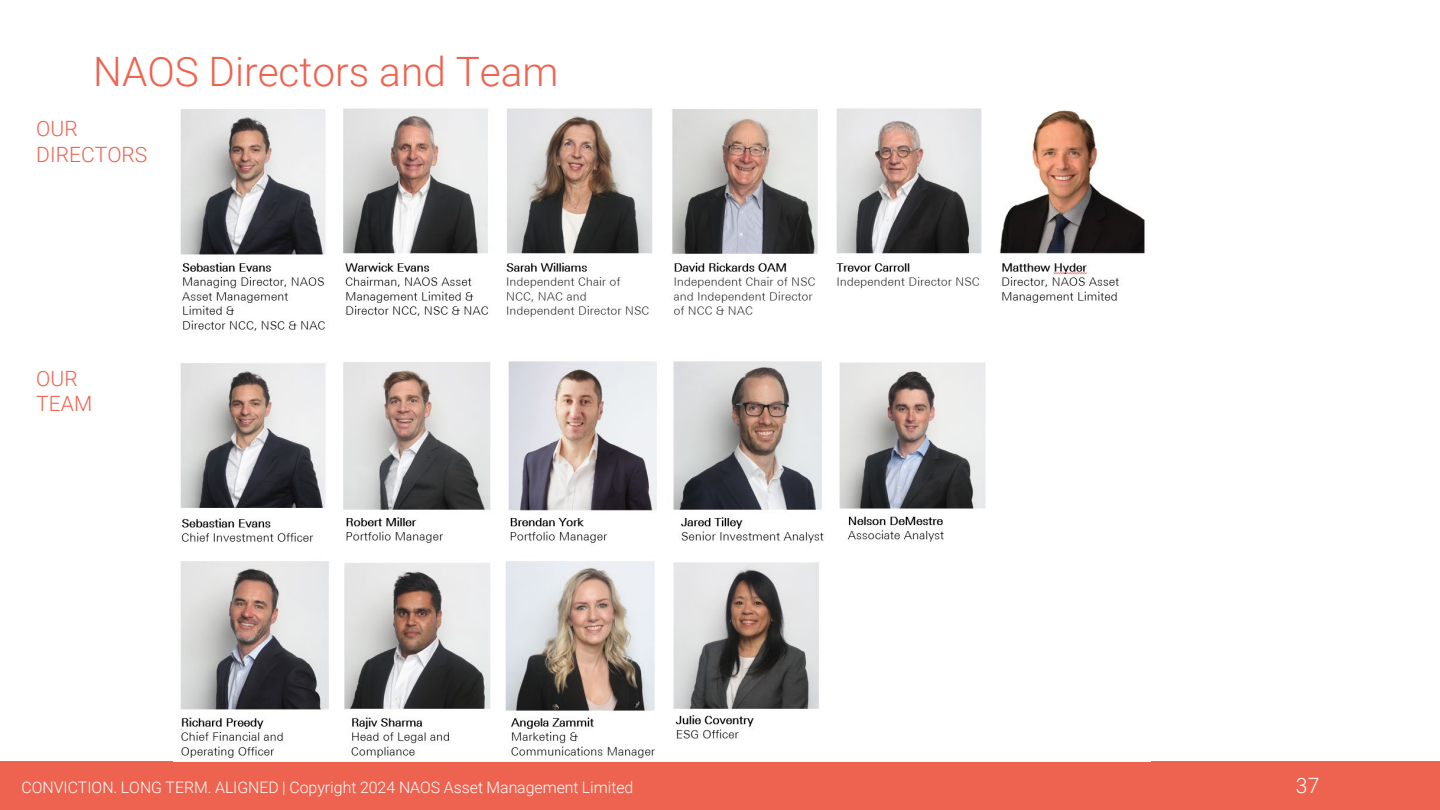
<style>
.page{position:relative;width:1440px;height:810px;background:#fff}
.page>*{position:absolute;margin:0;border:0;box-sizing:border-box;transform-origin:0 0}
.t1{font:300 40.5px "Roboto";color:#ee634f}
.t2{font:300 21px/25.2px "Roboto";color:#ee634f}
.t3{font:300 21px "Roboto";color:#fff}
.t4{font:300 15.9px "Roboto";color:#fff}
</style>
<div class="page">
<div style="left:0;top:761px;width:1440px;height:49px;background:#ee634f"></div>
<img style="left:180px;top:108px;width:965px;height:650px">
<h2 class="t1" style="left:93px;top:43px;width:467px">NAOS Directors and Team</h2>
<p class="t2" style="left:36px;top:116px;width:113px">OUR<br>DIRECTORS</p>
<p class="t2" style="left:36px;top:365px;width:43px">OUR</p>
<p class="t2" style="left:36px;top:390px;width:58px">TEAM</p>
<p class="t4" style="left:22px;top:776px;width:613px">CONVICTION. LONG TERM. ALIGNED | Copyright 2024 NAOS Asset Management Limited</p>
<h2 class="t3" style="left:1296px;top:771px;width:25px">37</h2>
</div>
